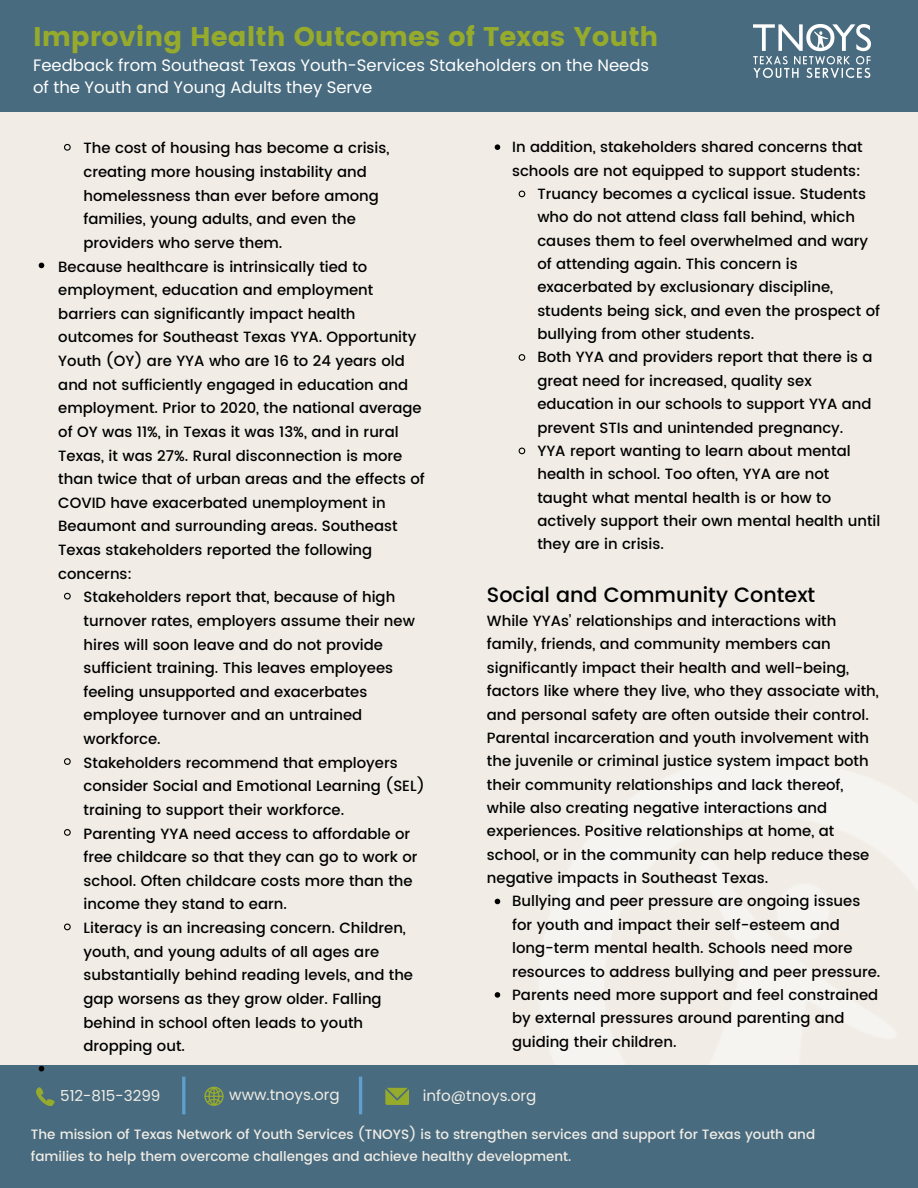
<style>
.page{position:relative;width:918px;height:1188px;background:#f1ede6}
.page>*{position:absolute;margin:0;border:0;box-sizing:border-box;transform-origin:0 0}
.t1{font:27px "Poppins";color:#96ab2c}
.t2{font:500 20.7px "Poppins";color:#000}
.t3{font:16.5px/22.5px "Poppins";color:#fff}
.t4{font:15.15px "Poppins";color:#f1ede6}
.t5{font:500 14.85px/23.7px "Poppins";color:#000}
.t6{font:500 13.5px/21.3px "Poppins";color:#f1ede6}
</style>
<div class="page">
<div style="left:0;top:1065px;width:918px;height:123px;background:#486b7f"></div>
<div style="left:0;top:0;width:918px;height:111px;background:#486b7f"></div>
<svg style="left:204px;top:1087px;width:20px;height:19px"></svg>
<svg style="left:36px;top:1087px;width:18px;height:18px"></svg>
<svg style="left:385px;top:1088px;width:24px;height:17px"></svg>
<hr style="left:182px;top:1077px;width:3px;height:37px;background:#5e9fcd">
<hr style="left:359px;top:1077px;width:3px;height:37px;background:#5e9fcd">
<img style="left:754px;top:24px;width:117px;height:53px">
<svg style="left:64px;top:143px;width:7px;height:8px"></svg>
<svg style="left:39px;top:263px;width:5px;height:5px"></svg>
<svg style="left:64px;top:592px;width:7px;height:8px"></svg>
<svg style="left:64px;top:758px;width:7px;height:7px"></svg>
<svg style="left:64px;top:829px;width:7px;height:7px"></svg>
<svg style="left:64px;top:923px;width:7px;height:8px"></svg>
<svg style="left:39px;top:1066px;width:5px;height:5px"></svg>
<svg style="left:495px;top:144px;width:5px;height:6px"></svg>
<svg style="left:518px;top:190px;width:8px;height:8px"></svg>
<svg style="left:518px;top:354px;width:8px;height:7px"></svg>
<svg style="left:518px;top:447px;width:8px;height:8px"></svg>
<svg style="left:495px;top:899px;width:5px;height:5px"></svg>
<svg style="left:495px;top:992px;width:5px;height:6px"></svg>
<p class="t1" style="left:33px;top:21px;width:627px">Improving Health Outcomes of Texas Youth</p>
<p class="t3" style="left:33px;top:54px;width:618px">Feedback from Southeast Texas Youth-Services Stakeholders on the Needs of the Youth and Young Adults they Serve</p>
<p class="t5" style="left:84px;top:137px;width:307px">The cost of housing has become a crisis, creating more housing instability and homelessness than ever before among families, young adults, and even the providers who serve them.</p>
<h2 class="t5" style="left:58px;top:255px;width:368px">Because healthcare is intrinsically tied to employment, education and employment barriers can significantly impact health outcomes for Southeast Texas YYA. Opportunity Youth (OY) are YYA who are 16 to 24 years old and not sufficiently engaged in education and employment. Prior to 2020, the national average of OY was 11%, in Texas it was 13%, and in rural Texas, it was 27%. Rural disconnection is more than twice that of urban areas and the effects of COVID have exacerbated unemployment in Beaumont and surrounding areas. Southeast Texas stakeholders reported the following concerns:</h2>
<p class="t5" style="left:84px;top:585px;width:333px">Stakeholders report that, because of high turnover rates, employers assume their new hires will soon leave and do not provide sufficient training. This leaves employees feeling unsupported and exacerbates employee turnover and an untrained workforce.</p>
<p class="t5" style="left:84px;top:751px;width:343px">Stakeholders recommend that employers consider Social and Emotional Learning (SEL) training to support their workforce.</p>
<p class="t5" style="left:84px;top:822px;width:336px">Parenting YYA need access to affordable or free childcare so that they can go to work or school. Often childcare costs more than the income they stand to earn.</p>
<p class="t5" style="left:84px;top:916px;width:331px">Literacy is an increasing concern. Children, youth, and young adults of all ages are substantially behind reading levels, and the gap worsens as they grow older. Falling behind in school often leads to youth dropping out.</p>
<h3 class="t5" style="left:512px;top:135px;width:352px">In addition, stakeholders shared concerns that schools are not equipped to support students:</h3>
<p class="t5" style="left:537px;top:182px;width:344px">Truancy becomes a cyclical issue. Students who do not attend class fall behind, which causes them to feel overwhelmed and wary of attending again. This concern is exacerbated by exclusionary discipline, students being sick, and even the prospect of bullying from other students.</p>
<p class="t5" style="left:537px;top:346px;width:337px">Both YYA and providers report that there is a great need for increased, quality sex education in our schools to support YYA and prevent STIs and unintended pregnancy.</p>
<p class="t5" style="left:537px;top:439px;width:344px">YYA report wanting to learn about mental health in school. Too often, YYA are not taught what mental health is or how to actively support their own mental health until they are in crisis.</p>
<p class="t2" style="left:487px;top:582px;width:330px">Social and Community Context</p>
<p class="t5" style="left:487px;top:609px;width:393px">While YYAs’ relationships and interactions with family, friends, and community members can significantly impact their health and well-being, factors like where they live, who they associate with, and personal safety are often outside their control.<br>Parental incarceration and youth involvement with the juvenile or criminal justice system impact both their community relationships and lack thereof, while also creating negative interactions and experiences. Positive relationships at home, at school, or in the community can help reduce these negative impacts in Southeast Texas.</p>
<h2 class="t5" style="left:512px;top:890px;width:370px">Bullying and peer pressure are ongoing issues for youth and impact their self-esteem and long-term mental health. Schools need more resources to address bullying and peer pressure.</h2>
<p class="t5" style="left:512px;top:983px;width:368px">Parents need more support and feel constrained by external pressures around parenting and guiding their children.</p>
<p class="t4" style="left:60px;top:1085px;width:102px">512-815-3299</p>
<p class="t4" style="left:229px;top:1084px;width:112px">www.tnoys.org</p>
<p class="t4" style="left:423px;top:1085px;width:115px">info@tnoys.org</p>
<p class="t6" style="left:31px;top:1124px;width:786px">The mission of Texas Network of Youth Services (TNOYS) is to strengthen services and support for Texas youth and families to help them overcome challenges and achieve healthy development.</p>
</div>
